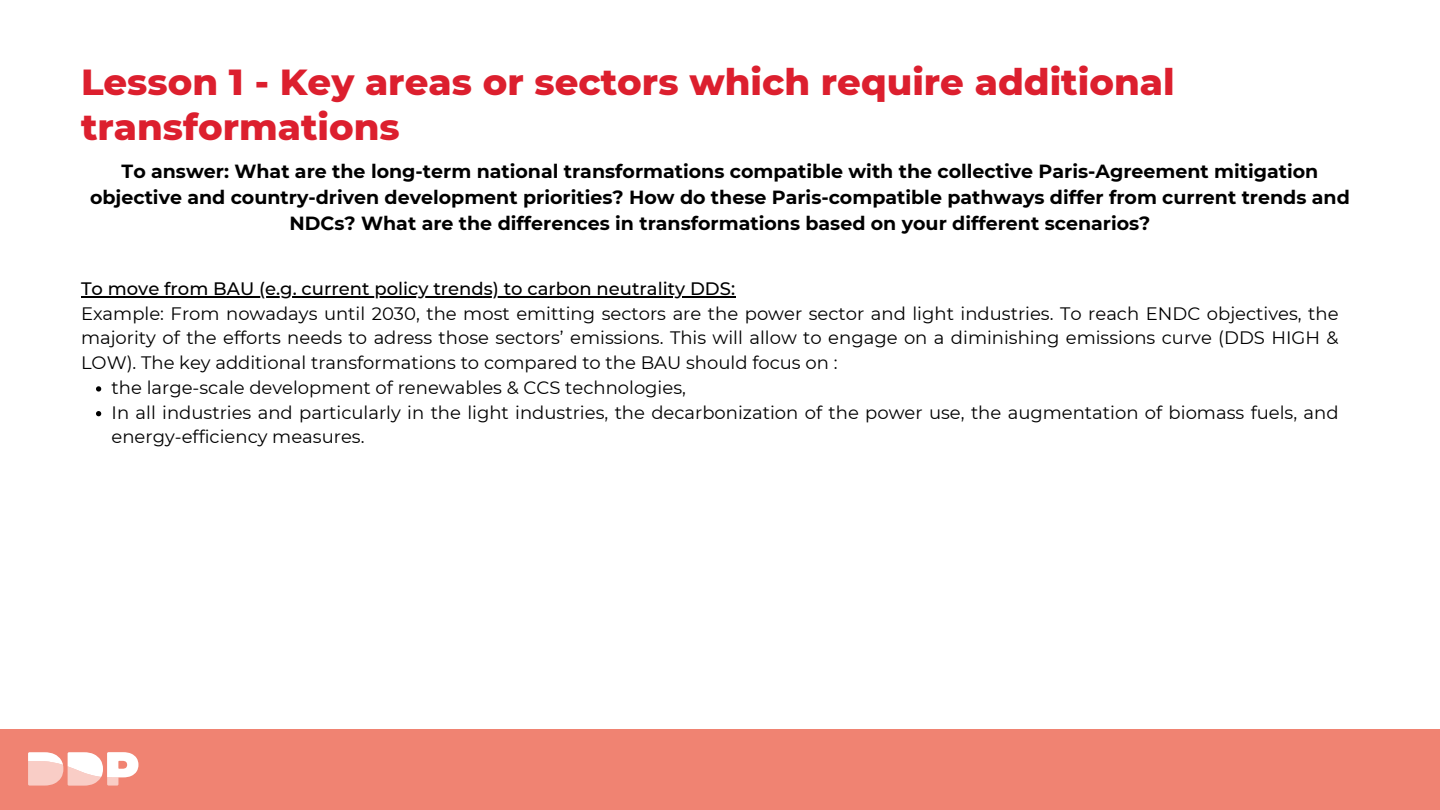
<style>
.page{position:relative;width:1440px;height:810px;background:#fff}
.page>*{position:absolute;margin:0;border:0;box-sizing:border-box;transform-origin:0 0}
.t1{font:800 37px/44.2px "Montserrat";color:#dc1f2e}
.t2{font:700 19px/26.2px "Montserrat";color:#000;text-align:center}
.t3{font:18px/24.8px "Montserrat";color:#000;text-align:justify}
.t4{font:500 18px "Montserrat";color:#000}
</style>
<div class="page">
<div style="left:0;top:729px;width:1440px;height:81px;background:#f08372"></div>
<svg style="left:28px;top:752px;width:110px;height:34px"></svg>
<hr style="left:81px;top:296px;width:654px;height:2px;background:#000">
<svg style="left:96px;top:386px;width:5px;height:6px"></svg>
<svg style="left:96px;top:411px;width:5px;height:5px"></svg>
<h1 class="t1" style="left:81px;top:60px;width:1095px">Lesson 1 - Key areas or sectors which require additional transformations</h1>
<h2 class="t2" style="left:90px;top:158px;width:1261px">To answer: What are the long-term national transformations compatible with the collective Paris-Agreement mitigation objective and country-driven development priorities? How do these Paris-compatible pathways differ from current trends and<br>NDCs? What are the differences in transformations based on your different scenarios?</h2>
<p class="t4" style="left:81px;top:277px;width:656px">To move from BAU (e.g. current policy trends) to carbon neutrality DDS:</p>
<p class="t3" style="left:81px;top:301px;width:1259px">Example: From nowadays until 2030, the most emitting sectors are the power sector and light industries. To reach ENDC objectives, the majority of the efforts needs to adress those sectors’ emissions. This will allow to engage on a diminishing emissions curve (DDS HIGH &amp; LOW). The key additional transformations to compared to the BAU should focus on :</p>
<p class="t3" style="left:112px;top:375px;width:576px">the large-scale development of renewables &amp; CCS technologies,</p>
<p class="t3" style="left:112px;top:400px;width:1228px">In all industries and particularly in the light industries, the decarbonization of the power use, the augmentation of biomass fuels, and energy-efficiency measures.</p>
</div>
